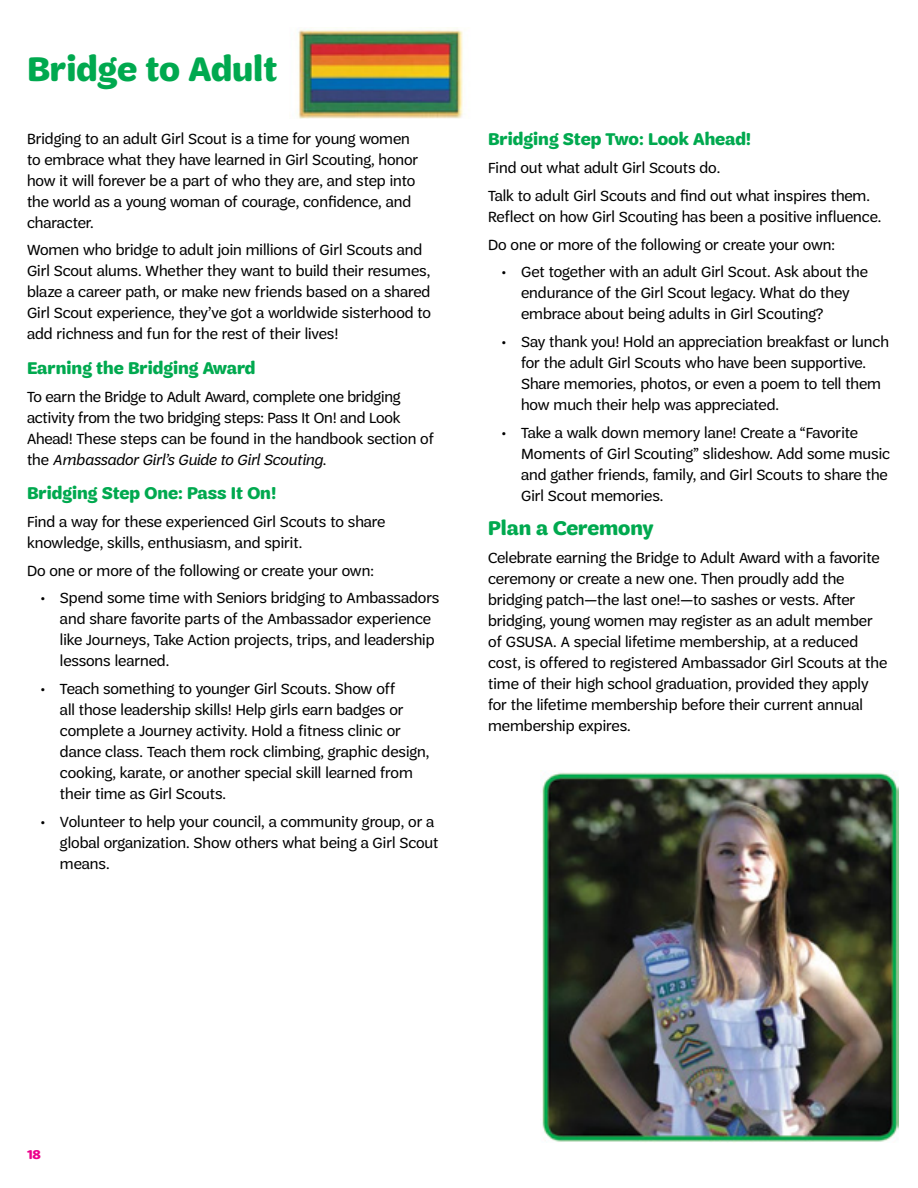
<style>
.page{position:relative;width:918px;height:1188px;background:#fff}
.page>*{position:absolute;margin:0;border:0;box-sizing:border-box;transform-origin:0 0}
.t1{font:700 36px "Trefoil Sans";color:#00a94f}
.t2{font:700 21px "Trefoil Sans";color:#00a94f}
.t3{font:700 18px "Trefoil Sans";color:#00a94f}
.t4{font:15.75px/21px "Trefoil Sans";color:#000}
.t5{font:700 13.5px "Trefoil Sans";color:#ec008c}
.s1{font-style:italic}
</style>
<div class="page">
<img style="left:298px;top:27px;width:165px;height:92px">
<img style="left:542px;top:772px;width:357px;height:370px">
<h1 class="t1" style="left:27px;top:49px;width:252px">Bridge to Adult</h1>
<p class="t4" style="left:27px;top:128px;width:393px">Bridging to an adult Girl Scout is a time for young women to embrace what they have learned in Girl Scouting, honor how it will forever be a part of who they are, and step into the world as a young woman of courage, confidence, and character.</p>
<p class="t4" style="left:27px;top:240px;width:406px">Women who bridge to adult join millions of Girl Scouts and Girl Scout alums. Whether they want to build their resumes, blaze a career path, or make new friends based on a shared Girl Scout experience, they’ve got a worldwide sisterhood to add richness and fun for the rest of their lives!</p>
<p class="t3" style="left:27px;top:358px;width:230px">Earning the Bridging Award</p>
<p class="t4" style="left:27px;top:386px;width:408px">To earn the Bridge to Adult Award, complete one bridging activity from the two bridging steps: Pass It On! and Look Ahead! These steps can be found in the handbook section of the <span class="s1">Ambassador Girl’s Guide to Girl Scouting</span>.</p>
<p class="t3" style="left:27px;top:483px;width:251px">Bridging Step One: Pass It On!</p>
<p class="t4" style="left:27px;top:511px;width:360px">Find a way for these experienced Girl Scouts to share knowledge, skills, enthusiasm, and spirit.</p>
<p class="t4" style="left:27px;top:560px;width:348px">Do one or more of the following or create your own:</p>
<p class="t4" style="left:60px;top:588px;width:381px;text-indent:-19px">• Spend some time with Seniors bridging to Ambassadors and share favorite parts of the Ambassador experience like Journeys, Take Action projects, trips, and leadership lessons learned.</p>
<p class="t4" style="left:60px;top:678px;width:371px;text-indent:-19px">• Teach something to younger Girl Scouts. Show off<br>all those leadership skills! Help girls earn badges or complete a Journey activity. Hold a fitness clinic or dance class. Teach them rock climbing, graphic design, cooking, karate, or another special skill learned from their time as Girl Scouts.</p>
<p class="t4" style="left:60px;top:811px;width:380px;text-indent:-19px">• Volunteer to help your council, a community group, or a global organization. Show others what being a Girl Scout means.</p>
<p class="t3" style="left:488px;top:129px;width:264px">Bridging Step Two: Look Ahead!</p>
<p class="t4" style="left:488px;top:154px;width:383px;line-height:27.8px">Find out what adult Girl Scouts do.<br>Talk to adult Girl Scouts and find out what inspires them.</p>
<p class="t4" style="left:488px;top:203px;width:395px;line-height:27.8px">Reflect on how Girl Scouting has been a positive influence.<br>Do one or more of the following or create your own:</p>
<p class="t4" style="left:521px;top:262px;width:348px;text-indent:-19px">• Get together with an adult Girl Scout. Ask about the endurance of the Girl Scout legacy. What do they embrace about being adults in Girl Scouting?</p>
<p class="t4" style="left:521px;top:331px;width:369px;text-indent:-19px">• Say thank you! Hold an appreciation breakfast or lunch for the adult Girl Scouts who have been supportive.<br>Share memories, photos, or even a poem to tell them how much their help was appreciated.</p>
<p class="t4" style="left:521px;top:422px;width:371px;text-indent:-19px">• Take a walk down memory lane! Create a “Favorite Moments of Girl Scouting” slideshow. Add some music and gather friends, family, and Girl Scouts to share the Girl Scout memories.</p>
<h2 class="t2" style="left:488px;top:517px;width:167px">Plan a Ceremony</h2>
<p class="t4" style="left:488px;top:547px;width:401px">Celebrate earning the Bridge to Adult Award with a favorite ceremony or create a new one. Then proudly add the bridging patch—the last one!—to sashes or vests. After bridging, young women may register as an adult member of GSUSA. A special lifetime membership, at a reduced cost, is offered to registered Ambassador Girl Scouts at the time of their high school graduation, provided they apply for the lifetime membership before their current annual membership expires.</p>
<p class="t5" style="left:27px;top:1147px;width:16px">18</p>
</div>
